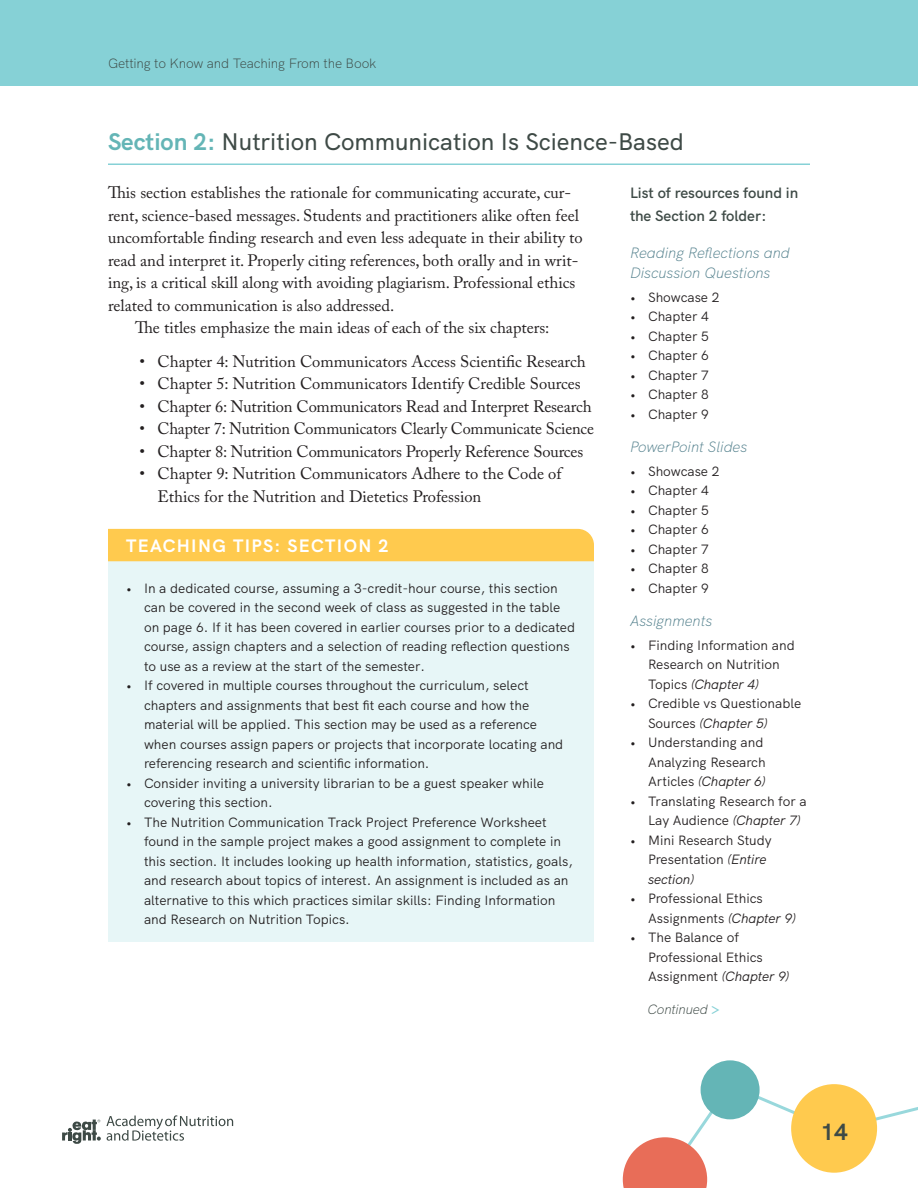
<style>
.page{position:relative;width:918px;height:1188px;background:#fff}
.page>*{position:absolute;margin:0;border:0;box-sizing:border-box;transform-origin:0 0}
.Book_Part_Heading_A{font:500 24px "HK Grotesk";color:#3e4a46}
.t1{font:700 23.4px "HK Grotesk";color:#3e4a46}
.Key_Points_Heading{font:700 18px "HK Grotesk";letter-spacing:.075em;color:#fff}
.Paragraph_Flush_Left{font:16.5px/22.5px "Adobe Caslon Pro";color:#231f20}
.Paragraph_Indented{font:16.5px "Adobe Caslon Pro";color:#231f20}
.Heading_C{font:italic 300 15px/19.5px "HK Grotesk";color:#588490}
.Resources_header{font:600 15px/22.5px "HK Grotesk";color:#3e4a46}
.t2{font:13.5px/19.5px "HK Grotesk";color:#231f20}
.t3{font:300 13.5px "HK Grotesk";letter-spacing:-.01em;color:#3e4a46}
.Box_Text{font:italic 300 13.5px "HK Grotesk";letter-spacing:-.01em;color:#3e4a46}
.s1{font-weight:700;color:#64b5b6}
.s2{font-style:italic}
.s3{font-weight:600;font-style:normal;color:#86d1d6}
</style>
<div class="page">
<svg style="left:623px;top:1082px;width:295px;height:106px"></svg>
<div style="left:701px;top:1060px;width:59px;height:59px;background:#64b5b6;border-radius:50%"></div>
<div style="left:791px;top:1084px;width:86px;height:89px;background:#ffca4e;border-radius:50%"></div>
<svg style="left:62px;top:1115px;width:171px;height:29px"></svg>
<div style="left:0;top:0;width:918px;height:86px;background:#86d1d6"></div>
<div style="left:108px;top:561px;width:486px;height:381px;background:#e7f6f7"></div>
<div style="left:108px;top:529px;width:486px;height:32px;background:#ffca4e"></div>
<hr style="left:108px;top:164px;width:702px;height:1px;background:#86d1d6">
<p class="t3" style="left:108px;top:52px;width:270px">Getting to Know and Teaching From the Book</p>
<p class="Book_Part_Heading_A" style="left:108px;top:123px;width:577px"><span class="s1">Section 2:</span> Nutrition Communication Is Science-Based</p>
<p class="Paragraph_Flush_Left" style="left:108px;top:181px;width:476px">This section establishes the rationale for communicating accurate, cur&shy;rent, science-based messages. Students and practitioners alike often feel uncomfortable finding research and even less adequate in their ability to read and interpret it. Properly citing references, both orally and in writ&shy;ing, is a critical skill along with avoiding plagiarism. Professional ethics related to communication is also addressed.</p>
<p class="Paragraph_Indented" style="left:135px;top:318px;width:416px">The titles emphasize the main ideas of each of the six chapters:</p>
<p class="Paragraph_Flush_Left" style="left:140px;top:350px;width:448px">• Chapter 4: Nutrition Communicators Access Scientific Research</p>
<p class="Paragraph_Flush_Left" style="left:140px;top:372px;width:443px">• Chapter 5: Nutrition Communicators Identify Credible Sources</p>
<p class="Paragraph_Flush_Left" style="left:140px;top:395px;width:454px">• Chapter 6: Nutrition Communicators Read and Interpret Research</p>
<p class="Paragraph_Flush_Left" style="left:140px;top:417px;width:456px">• Chapter 7: Nutrition Communicators Clearly Communicate Science</p>
<p class="Paragraph_Flush_Left" style="left:140px;top:440px;width:445px">• Chapter 8: Nutrition Communicators Properly Reference Sources</p>
<p class="Paragraph_Flush_Left" style="left:158px;top:462px;width:406px;text-indent:-18px">• Chapter 9: Nutrition Communicators Adhere to the Code of<br>Ethics for the Nutrition and Dietetics Profession</p>
<p class="Resources_header" style="left:630px;top:180px;width:170px">List of resources found in the Section 2 folder:</p>
<p class="Heading_C" style="left:630px;top:242px;width:161px">Reading Reflections and<br>Discussion Questions</p>
<p class="t2" style="left:630px;top:286px;width:91px">• Showcase 2</p>
<p class="t2" style="left:630px;top:305px;width:80px">• Chapter 4</p>
<p class="t2" style="left:630px;top:325px;width:80px">• Chapter 5</p>
<p class="t2" style="left:630px;top:344px;width:80px">• Chapter 6</p>
<p class="t2" style="left:630px;top:364px;width:80px">• Chapter 7</p>
<p class="t2" style="left:630px;top:383px;width:80px">• Chapter 8</p>
<p class="t2" style="left:630px;top:403px;width:80px">• Chapter 9</p>
<p class="Heading_C" style="left:630px;top:435px;width:119px">PowerPoint Slides</p>
<p class="t2" style="left:630px;top:460px;width:91px">• Showcase 2</p>
<p class="t2" style="left:630px;top:479px;width:80px">• Chapter 4</p>
<p class="t2" style="left:630px;top:499px;width:80px">• Chapter 5</p>
<p class="t2" style="left:630px;top:518px;width:80px">• Chapter 6</p>
<p class="t2" style="left:630px;top:538px;width:80px">• Chapter 7</p>
<p class="t2" style="left:630px;top:557px;width:80px">• Chapter 8</p>
<p class="t2" style="left:630px;top:577px;width:80px">• Chapter 9</p>
<p class="Heading_C" style="left:630px;top:609px;width:84px">Assignments</p>
<p class="t2" style="left:648px;top:634px;width:148px;text-indent:-18px">• Finding Information and<br>Research on Nutrition<br>Topics <span class="s2">(Chapter 4)</span></p>
<p class="t2" style="left:648px;top:692px;width:155px;text-indent:-18px">• Credible vs Questionable<br>Sources <span class="s2">(Chapter 5)</span></p>
<p class="t2" style="left:648px;top:731px;width:119px;text-indent:-18px">• Understanding and<br>Analyzing Research<br>Articles <span class="s2">(Chapter 6)</span></p>
<p class="t2" style="left:648px;top:790px;width:160px;text-indent:-18px">• Translating Research for a<br>Lay Audience <span class="s2">(Chapter 7)</span></p>
<p class="t2" style="left:648px;top:829px;width:125px;text-indent:-18px">• Mini Research Study<br>Presentation <span class="s2">(Entire section)</span></p>
<p class="t2" style="left:648px;top:887px;width:149px;text-indent:-18px">• Professional Ethics<br>Assignments <span class="s2">(Chapter 9)</span></p>
<p class="t2" style="left:648px;top:926px;width:143px;text-indent:-18px">• The Balance of<br>Professional Ethics<br>Assignment <span class="s2">(Chapter 9)</span></p>
<p class="Key_Points_Heading" style="left:126px;top:532px;width:264px">TEACHING TIPS: SECTION 2</p>
<p class="t2" style="left:144px;top:577px;width:433px;text-indent:-18px">• In a dedicated course, assuming a 3-credit-hour course, this section can be covered in the second week of class as suggested in the table on page 6. If it has been covered in earlier courses prior to a dedicated course, assign chapters and a selection of reading reflection questions to use as a review at the start of the semester.</p>
<p class="t2" style="left:144px;top:675px;width:421px;text-indent:-18px">• If covered in multiple courses throughout the curriculum, select chapters and assignments that best fit each course and how the material will be applied. This section may be used as a reference when courses assign papers or projects that incorporate locating and referencing research and scientific information.</p>
<p class="t2" style="left:144px;top:772px;width:402px;text-indent:-18px">• Consider inviting a university librarian to be a guest speaker while covering this section.</p>
<p class="t2" style="left:144px;top:811px;width:430px;text-indent:-18px">• The Nutrition Communication Track Project Preference Worksheet found in the sample project makes a good assignment to complete in this section. It includes looking up health information, statistics, goals, and research about topics of interest. An assignment is included as an alternative to this which practices similar skills: Finding Information and Research on Nutrition Topics.</p>
<p class="Box_Text" style="left:648px;top:999px;width:74px">Continued <span class="s3">&gt;</span></p>
<h2 class="t1" style="left:820px;top:1113px;width:29px">14</h2>
</div>
